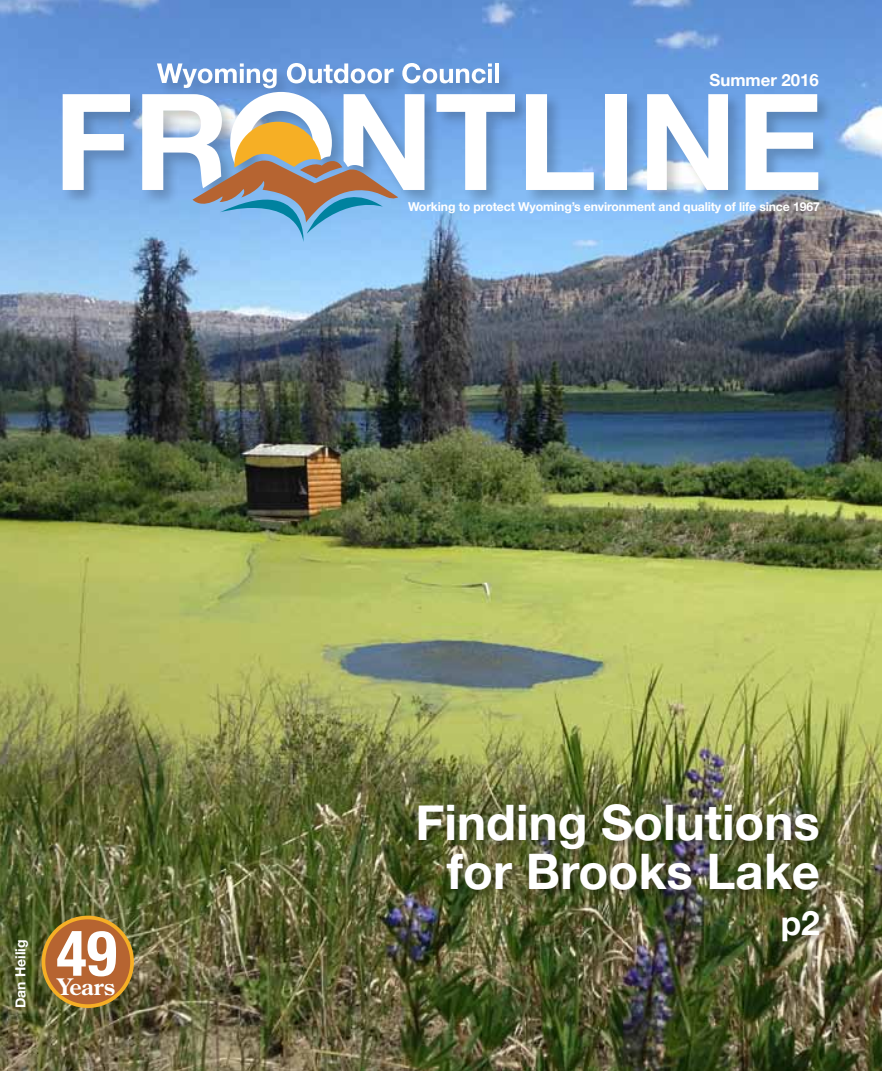
<style>
.page{position:relative;width:882px;height:1071px;background:#fff}
.page>*{position:absolute;margin:0;border:0;box-sizing:border-box;transform-origin:0 0}
.t1{font:700 condensed 63px "Helvetica Neue";color:#fff}
.t2{font:700 49px/49px "Helvetica Neue";color:#fff;text-align:right}
.t3{font:700 33.6px "Helvetica Neue";color:#fff}
.t4{font:700 22.75px "Century Old Style Std";color:#fff}
.t5{font:700 16.8px "Helvetica Neue";color:#fff}
.t6{font:700 14px "Helvetica Neue";color:#fff}
.t7{font:700 12.25px "Helvetica Neue";letter-spacing:-.01em;color:#fff}
</style>
<div class="page">
<img style="left:0;top:0;width:882px;height:1071px">
<div style="left:60px;top:61px;width:775px;height:146px;background:#000;opacity:.2"></div>
<svg style="left:63px;top:94px;width:67px;height:96px"></svg>
<svg style="left:526px;top:94px;width:68px;height:96px"></svg>
<div style="left:606px;top:94px;width:21px;height:96px;background:#fff"></div>
<svg style="left:647px;top:94px;width:81px;height:96px"></svg>
<svg style="left:746px;top:94px;width:72px;height:96px"></svg>
<svg style="left:142px;top:63px;width:373px;height:179px"></svg>
<div style="left:43px;top:918px;width:89px;height:88px;background:#b66431;border-radius:50%"></div>
<div style="left:42px;top:916px;width:92px;height:92px;border:4px solid #f6af25;border-radius:50%"></div>
<div style="left:420px;top:805px;width:409px;height:145px;background:#000;opacity:.25"></div>
<p class="t6" style="left:10px;top:1008px;width:70px;rotate:-90deg">Dan Heilig</p>
<h1 class="t1" style="left:56px;top:901px;width:62px">49</h1>
<h3 class="t4" style="left:58px;top:972px;width:59px">Years</h3>
<h3 class="t5" style="left:709px;top:67px;width:111px">Summer 2016</h3>
<p class="t7" style="left:408px;top:197px;width:413px">Working to protect Wyoming’s environment and quality of life since 1967</p>
<h2 class="t2" style="left:415px;top:799px;width:406px">Finding Solutions for Brooks Lake</h2>
<h3 class="t3" style="left:781px;top:897px;width:41px">p2</h3>
</div>
